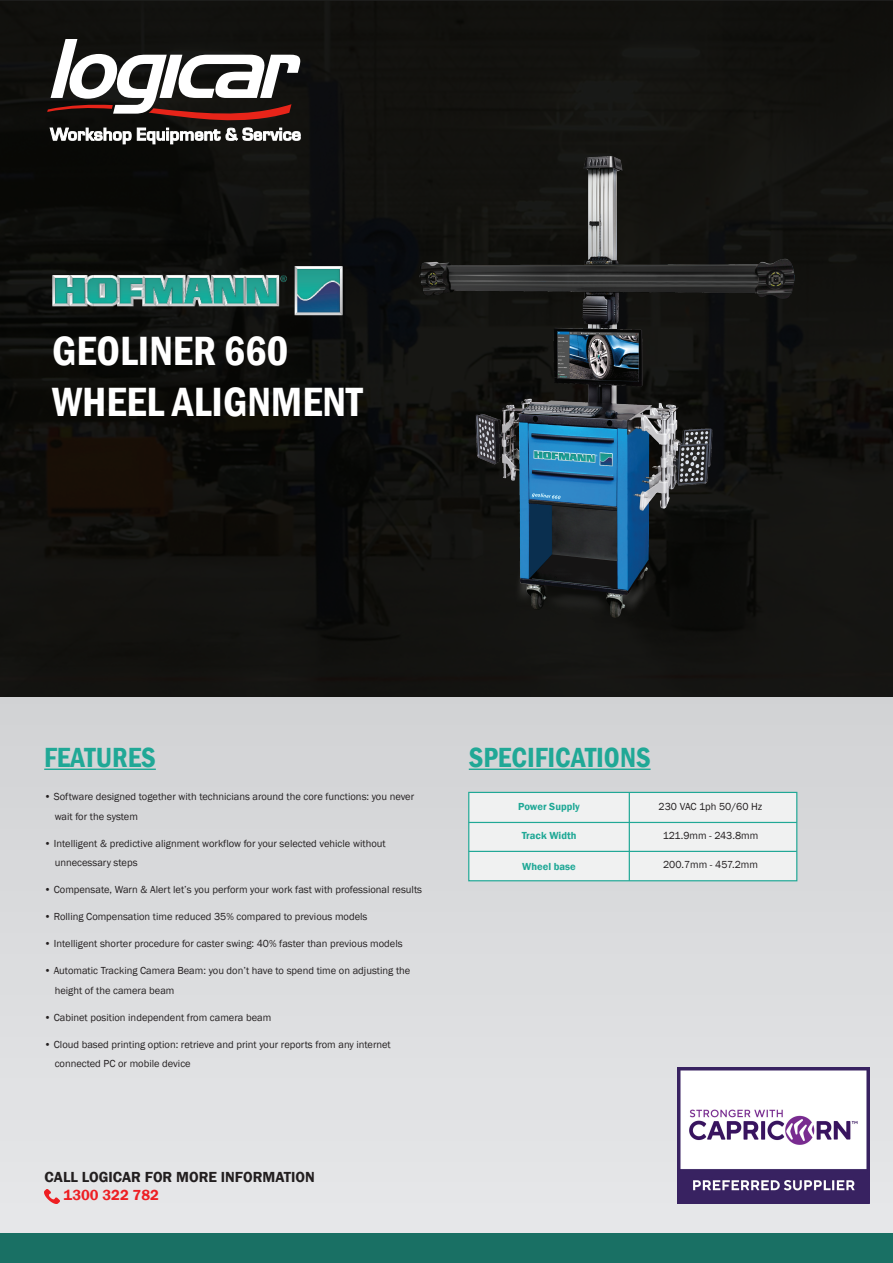
<style>
.page{position:relative;width:893px;height:1263px;background:#fff}
.page>*{position:absolute;margin:0;border:0;box-sizing:border-box;transform-origin:0 0}
.t1{font:600 condensed 42px/50.4px "Franklin Gothic";color:#fff}
.t2{font:600 condensed 28.5px "Franklin Gothic";color:#20a896}
.t3{font:600 15px "Franklin Gothic";color:#231f20}
.t4{font:600 15px "Franklin Gothic";color:#ee1f23}
.t5{font:10.5px/19.5px "Franklin Gothic";color:#231f20}
.t6{font:600 10.5px "Franklin Gothic";color:#1fa896}
</style>
<div class="page">
<div style="left:0;top:696px;width:893px;height:537px;background:#dcdddf"></div>
<div style="left:0;top:0;width:893px;height:696px;background:#12110f"></div>
<svg style="left:47px;top:39px;width:253px;height:105px"></svg>
<img style="left:399px;top:156px;width:419px;height:462px">
<hr style="left:44px;top:768px;width:112px;height:2px;background:#20a896">
<img style="left:678px;top:1067px;width:192px;height:137px">
<img style="left:52px;top:259px;width:290px;height:64px">
<div style="left:0;top:1233px;width:893px;height:30px;background:#197064"></div>
<hr style="left:469px;top:768px;width:182px;height:2px;background:#20a896">
<div style="left:468px;top:792px;width:329px;height:89px;background:#f0f1f1;border:1px solid #20a896"></div>
<hr style="left:629px;top:792px;width:1px;height:89px;background:#20a896">
<hr style="left:469px;top:822px;width:328px;height:1px;background:#20a896">
<hr style="left:469px;top:851px;width:328px;height:1px;background:#20a896">
<img style="left:44px;top:1189px;width:15px;height:15px">
<h1 class="t1" style="left:52px;top:325px;width:312px">GEOLINER 660<br>WHEEL ALIGNMENT</h1>
<h2 class="t2" style="left:44px;top:738px;width:113px">FEATURES</h2>
<p class="t5" style="left:55px;top:787px;width:361px;text-indent:-10px">• Software designed together with technicians around the core functions: you never wait for the system</p>
<p class="t5" style="left:55px;top:834px;width:332px;text-indent:-10px">• Intelligent &amp; predictive alignment workflow for your selected vehicle without unnecessary steps</p>
<p class="t5" style="left:44px;top:880px;width:379px">• Compensate, Warn &amp; Alert let’s you perform your work fast with professional results</p>
<p class="t5" style="left:44px;top:907px;width:325px">• Rolling Compensation time reduced 35% compared to previous models</p>
<p class="t5" style="left:44px;top:934px;width:360px">• Intelligent shorter procedure for caster swing: 40% faster than previous models</p>
<p class="t5" style="left:55px;top:961px;width:357px;text-indent:-10px">• Automatic Tracking Camera Beam: you don’t have to spend time on adjusting the height of the camera beam</p>
<p class="t5" style="left:44px;top:1008px;width:229px">• Cabinet position independent from camera beam</p>
<p class="t5" style="left:55px;top:1035px;width:338px;text-indent:-10px">• Cloud based printing option: retrieve and print your reports from any internet connected PC or mobile device</p>
<h3 class="t3" style="left:45px;top:1168px;width:272px">CALL LOGICAR FOR MORE INFORMATION</h3>
<h3 class="t4" style="left:63px;top:1186px;width:97px">1300 322 782</h3>
<h2 class="t2" style="left:469px;top:738px;width:183px">SPECIFICATIONS</h2>
<p class="t6" style="left:518px;top:800px;width:63px">Power Supply</p>
<p class="t6" style="left:522px;top:829px;width:56px">Track Width</p>
<p class="t6" style="left:522px;top:860px;width:55px">Wheel base</p>
<p class="t5" style="left:659px;top:797px;width:105px">230 VAC 1ph 50/60 Hz</p>
<p class="t5" style="left:663px;top:825px;width:97px">121.9mm - 243.8mm</p>
<p class="t5" style="left:663px;top:855px;width:96px">200.7mm - 457.2mm</p>
</div>
